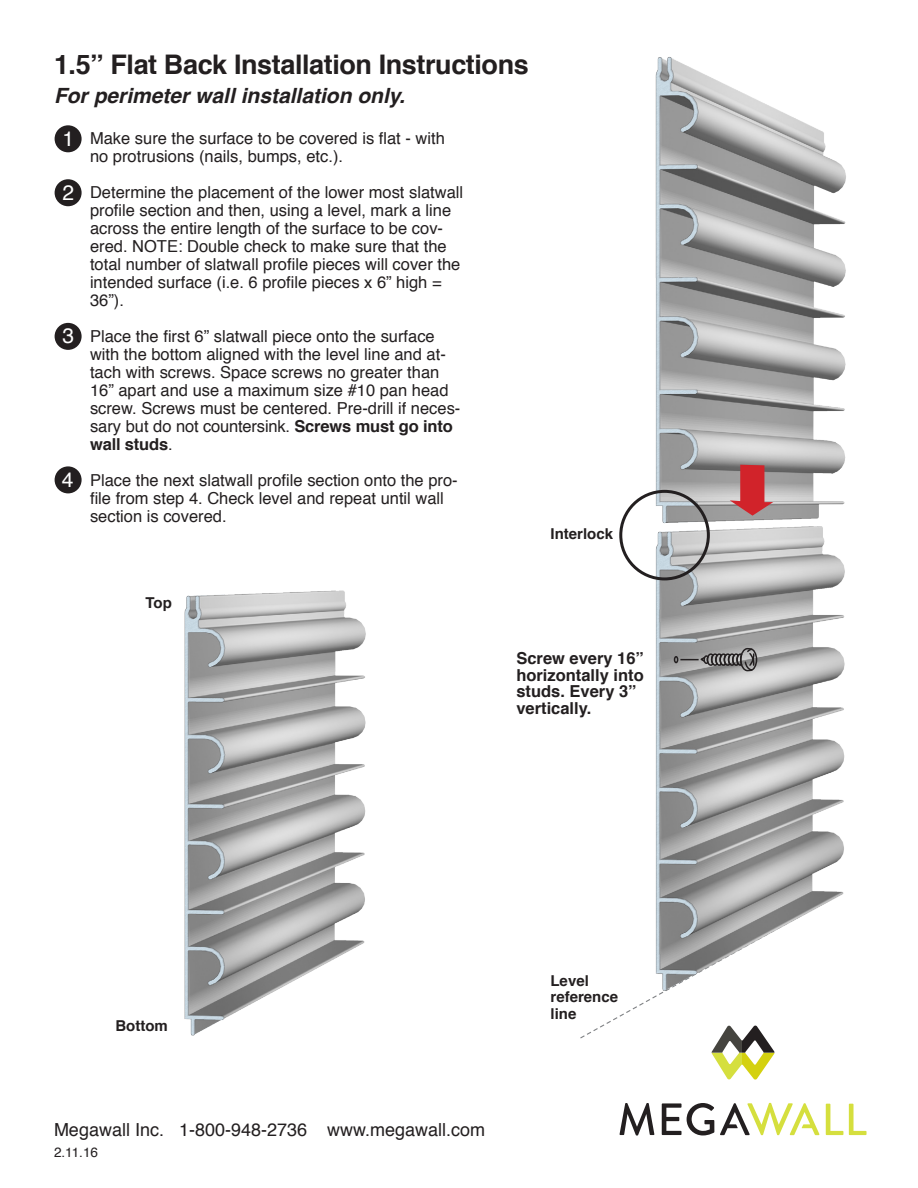
<style>
.page{position:relative;width:918px;height:1188px;background:#fff}
.page>*{position:absolute;margin:0;border:0;box-sizing:border-box;transform-origin:0 0}
.t1{font:700 27px "Helvetica";letter-spacing:-.015em;color:#231f20}
.t2{font:italic 700 21px "Helvetica";color:#231f20}
.t3{font:21px "Helvetica";color:#fff}
.t4{font:18px "Helvetica";color:#231f20}
.t5{font:16.5px/18px "Helvetica";color:#231f20}
.t6{font:700 16.5px/16.5px "Helvetica";color:#231f20}
.t7{font:700 15px "Helvetica";color:#231f20}
.t8{font:13.5px "Helvetica";color:#231f20}
.s1{font-weight:700}
</style>
<div class="page">
<img style="left:619px;top:57px;width:227px;height:856px">
<div style="left:619px;top:490px;width:91px;height:90px;border:3px solid #231f20;border-radius:50%"></div>
<svg style="left:730px;top:465px;width:43px;height:51px;background:#bc5e62"></svg>
<svg style="left:674px;top:647px;width:84px;height:25px;background:#898888"></svg>
<div style="left:55px;top:125px;width:27px;height:27px;background:#231f20;border-radius:50%"></div>
<div style="left:55px;top:179px;width:27px;height:27px;background:#231f20;border-radius:50%"></div>
<div style="left:55px;top:323px;width:27px;height:27px;background:#231f20;border-radius:50%"></div>
<div style="left:55px;top:466px;width:27px;height:27px;background:#231f20;border-radius:50%"></div>
<img style="left:184px;top:590px;width:182px;height:446px">
<svg style="left:826px;top:1104px;width:17px;height:31px"></svg>
<svg style="left:849px;top:1104px;width:18px;height:31px"></svg>
<svg style="left:720px;top:1103px;width:100px;height:32px"></svg>
<svg style="left:620px;top:1103px;width:34px;height:32px"></svg>
<svg style="left:662px;top:1103px;width:52px;height:32px"></svg>
<svg style="left:580px;top:911px;width:229px;height:169px"></svg>
<p class="t1" style="left:54px;top:43px;width:476px">1.5” Flat Back Installation Instructions</p>
<p class="t2" style="left:54px;top:78px;width:352px">For perimeter wall installation only.</p>
<p class="t3" style="left:62px;top:122px;width:13px">1</p>
<p class="t3" style="left:62px;top:176px;width:13px">2</p>
<p class="t3" style="left:63px;top:320px;width:13px">3</p>
<p class="t3" style="left:62px;top:463px;width:13px">4</p>
<p class="t5" style="left:90px;top:130px;width:356px">Make sure the surface to be covered is flat - with no protrusions (nails, bumps, etc.).</p>
<p class="t5" style="left:90px;top:184px;width:375px">Determine the placement of the lower most slatwall profile section and then, using a level, mark a line across the entire length of the surface to be cov&shy;ered. NOTE: Double check to make sure that the total number of slatwall profile pieces will cover the intended surface (i.e. 6 profile pieces x 6” high = 36”).</p>
<p class="t5" style="left:90px;top:328px;width:372px">Place the first 6” slatwall piece onto the surface with the bottom aligned with the level line and at&shy;tach with screws. Space screws no greater than 16” apart and use a maximum size #10 pan head screw. Screws must be centered. Pre-drill if neces&shy;sary but do not countersink. <span class="s1">Screws must go into wall studs</span>.</p>
<p class="t5" style="left:90px;top:472px;width:369px">Place the next slatwall profile section onto the pro&shy;file from step 4. Check level and repeat until wall section is covered.</p>
<p class="t7" style="left:146px;top:591px;width:28px">Top</p>
<p class="t7" style="left:550px;top:522px;width:64px">Interlock</p>
<p class="t6" style="left:516px;top:651px;width:129px">Screw every 16” horizontally into studs. Every 3” vertically.</p>
<p class="t7" style="left:116px;top:1014px;width:54px">Bottom</p>
<p class="t4" style="left:54px;top:1115px;width:433px">Megawall Inc. 1-800-948-2736 www.megawall.com</p>
<p class="t8" style="left:54px;top:1142px;width:46px">2.11.16</p>
<p class="t7" style="left:550px;top:968px;width:40px">Level</p>
<p class="t7" style="left:550px;top:985px;width:69px">reference</p>
<p class="t7" style="left:550px;top:1001px;width:27px">line</p>
</div>
